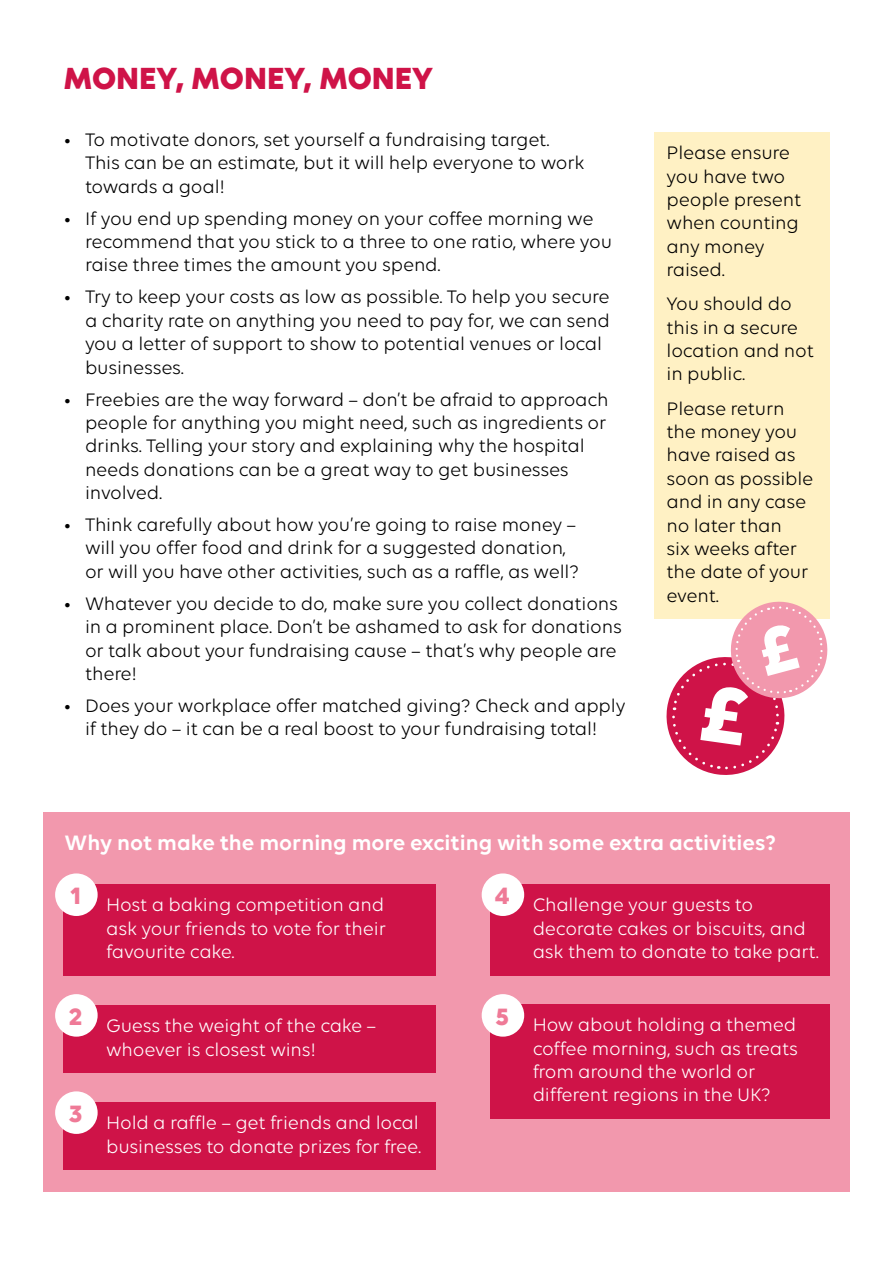
<style>
.page{position:relative;width:893px;height:1263px;background:#fff}
.page>*{position:absolute;margin:0;border:0;box-sizing:border-box;transform-origin:0 0}
.t1{font:700 33px "GOSH Brave";color:#cf1348}
.t2{font:700 25.5px "GOSH Brave";color:#ef7a97}
.t3{font:600 22.5px "GOSH Brave";color:#fff}
.t4{font:19.5px/23.4px "GOSH Brave";letter-spacing:-.01em;color:#000}
.t5{font:19.5px/23.4px "GOSH Brave";letter-spacing:-.01em;color:#fff}
</style>
<div class="page">
<div style="left:43px;top:812px;width:807px;height:380px;background:#f298ad"></div>
<div style="left:64px;top:884px;width:372px;height:91px;background:#cf1348"></div>
<div style="left:55px;top:873px;width:43px;height:43px;background:#fff;border-radius:50%"></div>
<div style="left:64px;top:1102px;width:372px;height:68px;background:#cf1348"></div>
<div style="left:55px;top:1091px;width:43px;height:43px;background:#fff;border-radius:50%"></div>
<div style="left:64px;top:1005px;width:372px;height:67px;background:#cf1348"></div>
<div style="left:55px;top:994px;width:43px;height:43px;background:#fff;border-radius:50%"></div>
<div style="left:490px;top:884px;width:339px;height:91px;background:#cf1348"></div>
<div style="left:482px;top:873px;width:42px;height:43px;background:#fff;border-radius:50%"></div>
<div style="left:490px;top:1004px;width:339px;height:114px;background:#cf1348"></div>
<div style="left:482px;top:994px;width:42px;height:43px;background:#fff;border-radius:50%"></div>
<div style="left:654px;top:132px;width:175px;height:487px;background:#fff1c4"></div>
<svg style="left:666px;top:596px;width:164px;height:179px"></svg>
<h1 class="t1" style="left:64px;top:58px;width:371px">MONEY, MONEY, MONEY</h1>
<p class="t4" style="left:85px;top:128px;width:501px;text-indent:-21px">• To motivate donors, set yourself a fundraising target.<br>This can be an estimate, but it will help everyone to work towards a goal!</p>
<p class="t4" style="left:85px;top:206px;width:529px;text-indent:-21px">• If you end up spending money on your coffee morning we recommend that you stick to a three to one ratio, where you raise three times the amount you spend.</p>
<p class="t4" style="left:85px;top:285px;width:526px;text-indent:-21px">• Try to keep your costs as low as possible. To help you secure a charity rate on anything you need to pay for, we can send you a letter of support to show to potential venues or local businesses.</p>
<p class="t4" style="left:85px;top:387px;width:525px;text-indent:-21px">• Freebies are the way forward – don’t be afraid to approach people for anything you might need, such as ingredients or drinks. Telling your story and explaining why the hospital needs donations can be a great way to get businesses involved.</p>
<p class="t4" style="left:85px;top:513px;width:495px;text-indent:-21px">• Think carefully about how you’re going to raise money – will you offer food and drink for a suggested donation, or will you have other activities, such as a raffle, as well?</p>
<p class="t4" style="left:85px;top:591px;width:538px;text-indent:-21px">• Whatever you decide to do, make sure you collect donations in a prominent place. Don’t be ashamed to ask for donations or talk about your fundraising cause – that’s why people are there!</p>
<p class="t4" style="left:64px;top:693px;width:563px;text-align:center">• Does your workplace offer matched giving? Check and apply if they do – it can be a real boost to your fundraising total!</p>
<p class="t4" style="left:666px;top:141px;width:136px">Please ensure you have two people present when counting any money raised.</p>
<p class="t4" style="left:666px;top:292px;width:149px">You should do this in a secure location and not in public.</p>
<p class="t4" style="left:666px;top:396px;width:148px">Please return the money you have raised as soon as possible and in any case no later than<br>six weeks after the date of your event.</p>
<p class="t3" style="left:64px;top:830px;width:713px">Why not make the morning more exciting with some extra activities?</p>
<h2 class="t2" style="left:70px;top:880px;width:13px">1</h2>
<h2 class="t2" style="left:69px;top:1001px;width:15px">2</h2>
<h2 class="t2" style="left:69px;top:1098px;width:15px">3</h2>
<p class="t5" style="left:106px;top:893px;width:281px;text-align:justify">Host a baking competition and ask your friends to vote for their favourite cake.</p>
<p class="t5" style="left:106px;top:1014px;width:272px">Guess the weight of the cake – whoever is closest wins!</p>
<p class="t5" style="left:106px;top:1111px;width:317px">Hold a raffle – get friends and local businesses to donate prizes for free.</p>
<h2 class="t2" style="left:495px;top:880px;width:16px">4</h2>
<h2 class="t2" style="left:495px;top:1001px;width:15px">5</h2>
<p class="t5" style="left:533px;top:893px;width:288px">Challenge your guests to decorate cakes or biscuits, and ask them to donate to take part.</p>
<p class="t5" style="left:533px;top:1013px;width:267px">How about holding a themed coffee morning, such as treats from around the world or different regions in the UK?</p>
</div>
